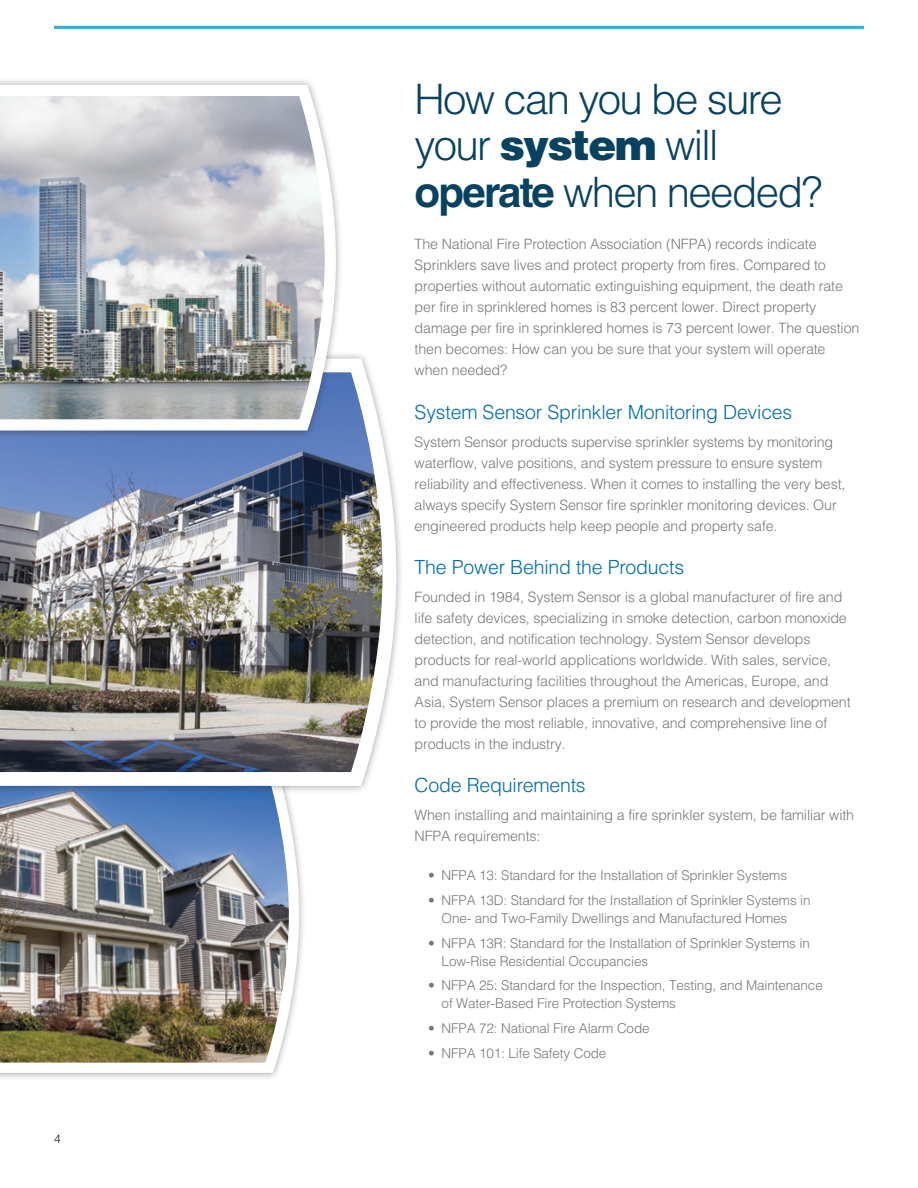
<style>
.page{position:relative;width:918px;height:1188px;background:#fff}
.page>*{position:absolute;margin:0;border:0;box-sizing:border-box;transform-origin:0 0}
.Header_-_Large{font:300 42px/46.2px "Helvetica LT Std";letter-spacing:-.04em;color:#074260}
.Header_-_Sub-Header{font:300 19.5px "Helvetica LT Std";letter-spacing:-.01em;color:#006ba7}
.Body_-_Paragraph{font:300 14.25px/21px "Helvetica LT Std";letter-spacing:-.01em;color:#787779}
.t1{font:300 13.5px/18px "Helvetica LT Std";letter-spacing:-.01em;color:#787779}
.t2{font:300 12px "Helvetica LT Std";color:#231f20}
.s1{font-weight:900}
.s2{font-weight:700}
</style>
<div class="page">
<img style="left:0;top:793px;width:303px;height:285px">
<img style="left:0;top:354px;width:401px;height:439px">
<img style="left:0;top:80px;width:342px;height:356px">
<hr style="left:54px;top:26px;width:810px;height:3px;background:#36aae0">
<p class="t2" style="left:54px;top:1131px;width:8px">4</p>
<p class="Header_-_Large" style="left:415px;top:76px;width:409px">How can you be sure your <span class="s1">system</span> will <span class="s2">operate</span> when needed?</p>
<p class="Body_-_Paragraph" style="left:415px;top:234px;width:446px">The National Fire Protection Association (NFPA) records indicate Sprinklers save lives and protect property from fires. Compared to properties without automatic extinguishing equipment, the death rate per fire in sprinklered homes is 83 percent lower. Direct property damage per fire in sprinklered homes is 73 percent lower. The question then becomes: How can you be sure that your system will operate when needed?</p>
<p class="Header_-_Sub-Header" style="left:415px;top:400px;width:379px">System Sensor Sprinkler Monitoring Devices</p>
<p class="Body_-_Paragraph" style="left:415px;top:431px;width:432px">System Sensor products supervise sprinkler systems by monitoring waterflow, valve positions, and system pressure to ensure system reliability and effectiveness. When it comes to installing the very best, always specify System Sensor fire sprinkler monitoring devices. Our engineered products help keep people and property safe.</p>
<p class="Header_-_Sub-Header" style="left:415px;top:555px;width:271px">The Power Behind the Products</p>
<p class="Body_-_Paragraph" style="left:415px;top:586px;width:438px">Founded in 1984, System Sensor is a global manufacturer of fire and life safety devices, specializing in smoke detection, carbon monoxide detection, and notification technology. System Sensor develops products for real-world applications worldwide. With sales, service, and manufacturing facilities throughout the Americas, Europe, and Asia, System Sensor places a premium on research and development to provide the most reliable, innovative, and comprehensive line of products in the industry.</p>
<p class="Header_-_Sub-Header" style="left:415px;top:773px;width:172px">Code Requirements</p>
<p class="Body_-_Paragraph" style="left:415px;top:804px;width:441px">When installing and maintaining a fire sprinkler system, be familiar with<br>NFPA requirements:</p>
<p class="t1" style="left:428px;top:866px;width:361px">• NFPA 13: Standard for the Installation of Sprinkler Systems</p>
<p class="t1" style="left:442px;top:891px;width:370px;text-indent:-14px">• NFPA 13D: Standard for the Installation of Sprinkler Systems in<br>One- and Two-Family Dwellings and Manufactured Homes</p>
<p class="t1" style="left:442px;top:934px;width:370px;text-indent:-14px">• NFPA 13R: Standard for the Installation of Sprinkler Systems in<br>Low-Rise Residential Occupancies</p>
<p class="t1" style="left:442px;top:976px;width:383px;text-indent:-14px">• NFPA 25: Standard for the Inspection, Testing, and Maintenance of Water-Based Fire Protection Systems</p>
<p class="t1" style="left:428px;top:1019px;width:223px">• NFPA 72: National Fire Alarm Code</p>
<p class="t1" style="left:428px;top:1044px;width:180px">• NFPA 101: Life Safety Code</p>
</div>
